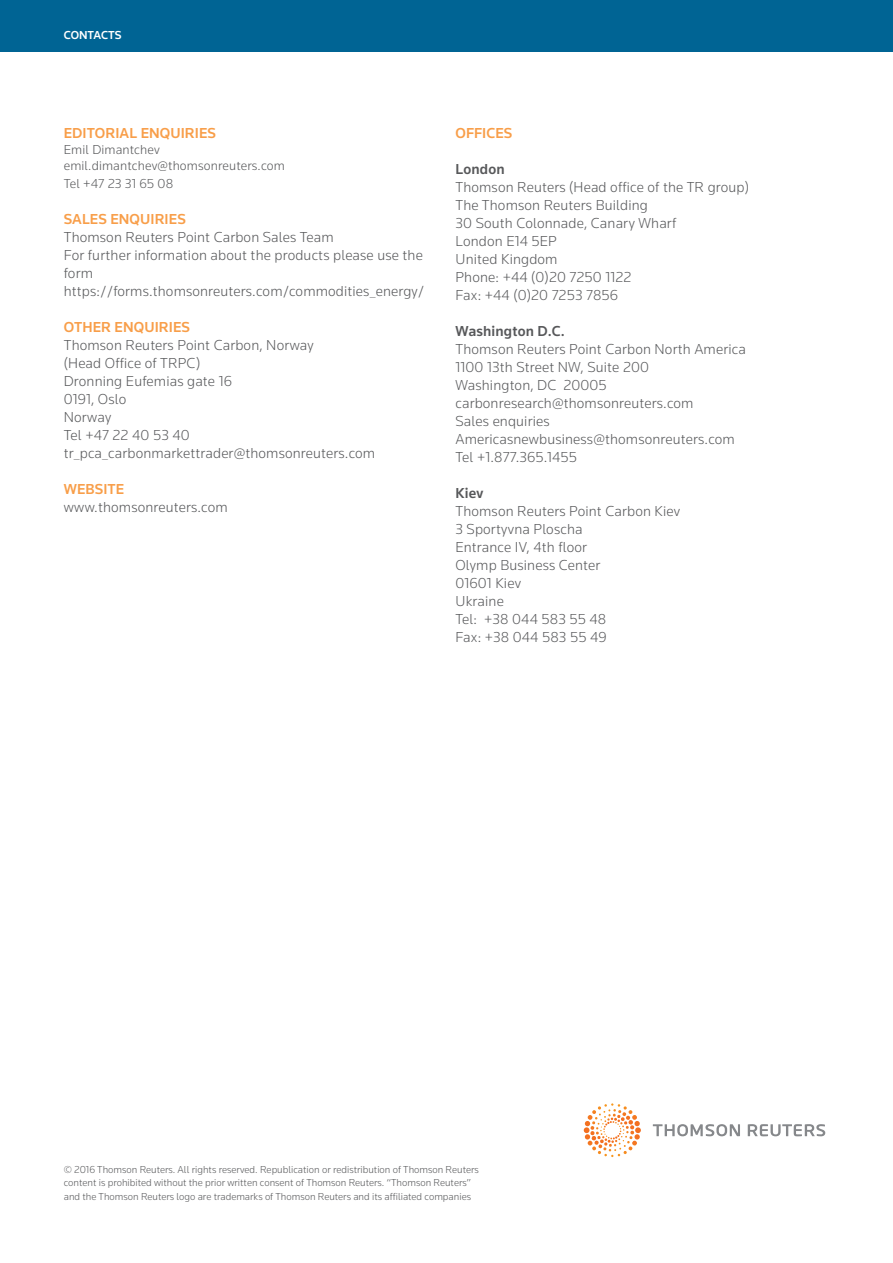
<style>
.page{position:relative;width:893px;height:1263px;background:#fff}
.page>*{position:absolute;margin:0;border:0;box-sizing:border-box;transform-origin:0 0}
.Colophon_Overskrift{font:300 15px/18px "Knowledge";letter-spacing:.01em;color:#57585a}
.Colophon_Overskrift-2{font:500 15px "Knowledge";letter-spacing:.005em;color:#f89e49}
.Colophon_Overskrift-3{font:500 15px "Knowledge";letter-spacing:.01em;color:#57585a}
.Colophon_Overskrift-4{font:300 13.5px/18px "Knowledge";letter-spacing:.01em;color:#57585a}
.t1{font:500 12px "Knowledge";color:#fff}
.Legal_Text{font:300 10.5px/13.5px "Knowledge";color:#57585a}
.s1{font-weight:500;color:#f89e49}
</style>
<div class="page">
<div style="left:0;top:0;width:893px;height:51px;background:#006494"></div>
<svg style="left:653px;top:1124px;width:172px;height:12px"></svg>
<svg style="left:584px;top:1103px;width:57px;height:51px"></svg>
<p class="t1" style="left:64px;top:28px;width:59px">CONTACTS</p>
<p class="Colophon_Overskrift-2" style="left:64px;top:124px;width:154px">EDITORIAL ENQUIRIES</p>
<p class="Colophon_Overskrift-4" style="left:64px;top:140px;width:98px">Emil Dimantchev</p>
<p class="Colophon_Overskrift-4" style="left:64px;top:157px;width:223px">emil.dimantchev@thomsonreuters.com<br>Tel +47 23 31 65 08</p>
<p class="Colophon_Overskrift" style="left:64px;top:210px;width:362px"><span class="s1">SALES ENQUIRIES<br></span>Thomson Reuters Point Carbon Sales Team<br>For further information about the products please use the form https://forms.thomsonreuters.com/commodities_energy/</p>
<p class="Colophon_Overskrift" style="left:64px;top:318px;width:313px"><span class="s1">OTHER ENQUIRIES<br></span>Thomson Reuters Point Carbon, Norway<br>(Head Office of TRPC)<br>Dronning Eufemias gate 16<br>0191, Oslo<br>Norway<br>Tel +47 22 40 53 40 tr_pca_carbonmarkettrader@thomsonreuters.com</p>
<p class="Colophon_Overskrift" style="left:64px;top:480px;width:166px"><span class="s1">WEBSITE </span>www.thomsonreuters.com</p>
<p class="Colophon_Overskrift-2" style="left:455px;top:124px;width:58px">OFFICES</p>
<p class="Colophon_Overskrift-3" style="left:455px;top:160px;width:51px">London</p>
<p class="Colophon_Overskrift" style="left:455px;top:178px;width:295px">Thomson Reuters (Head office of the TR group)</p>
<p class="Colophon_Overskrift" style="left:455px;top:196px;width:194px">The Thomson Reuters Building</p>
<p class="Colophon_Overskrift" style="left:455px;top:214px;width:222px">30 South Colonnade, Canary Wharf</p>
<p class="Colophon_Overskrift" style="left:455px;top:232px;width:103px">London E14 5EP</p>
<p class="Colophon_Overskrift" style="left:455px;top:250px;width:104px">United Kingdom</p>
<p class="Colophon_Overskrift" style="left:455px;top:268px;width:177px">Phone: +44 (0)20 7250 1122</p>
<p class="Colophon_Overskrift" style="left:455px;top:286px;width:164px">Fax: +44 (0)20 7253 7856</p>
<p class="Colophon_Overskrift-3" style="left:455px;top:322px;width:111px">Washington D.C.</p>
<p class="Colophon_Overskrift" style="left:455px;top:340px;width:292px">Thomson Reuters Point Carbon North America</p>
<p class="Colophon_Overskrift" style="left:455px;top:358px;width:195px">1100 13th Street NW, Suite 200</p>
<p class="Colophon_Overskrift" style="left:455px;top:376px;width:153px">Washington, DC 20005</p>
<p class="Colophon_Overskrift" style="left:455px;top:394px;width:240px">carbonresearch@thomsonreuters.com</p>
<p class="Colophon_Overskrift" style="left:455px;top:412px;width:96px">Sales enquiries</p>
<p class="Colophon_Overskrift" style="left:455px;top:430px;width:281px">Americasnewbusiness@thomsonreuters.com</p>
<p class="Colophon_Overskrift" style="left:455px;top:448px;width:123px">Tel +1.877.365.1455</p>
<p class="Colophon_Overskrift-3" style="left:455px;top:484px;width:29px">Kiev</p>
<p class="Colophon_Overskrift" style="left:455px;top:502px;width:226px">Thomson Reuters Point Carbon Kiev</p>
<p class="Colophon_Overskrift" style="left:455px;top:520px;width:129px">3 Sportyvna Ploscha</p>
<p class="Colophon_Overskrift" style="left:455px;top:538px;width:133px">Entrance IV, 4th floor</p>
<p class="Colophon_Overskrift" style="left:455px;top:556px;width:146px">Olymp Business Center</p>
<p class="Colophon_Overskrift" style="left:455px;top:574px;width:67px">01601 Kiev</p>
<p class="Colophon_Overskrift" style="left:455px;top:592px;width:50px">Ukraine</p>
<p class="Colophon_Overskrift" style="left:455px;top:610px;width:152px">Tel: +38 044 583 55 48</p>
<p class="Colophon_Overskrift" style="left:455px;top:628px;width:153px">Fax: +38 044 583 55 49</p>
<p class="Legal_Text" style="left:64px;top:1162px;width:417px">© 2016 Thomson Reuters. All rights reserved. Republication or redistribution of Thomson Reuters content is prohibited without the prior written consent of Thomson Reuters. “Thomson Reuters” and the Thomson Reuters logo are trademarks of Thomson Reuters and its affiliated companies</p>
</div>
